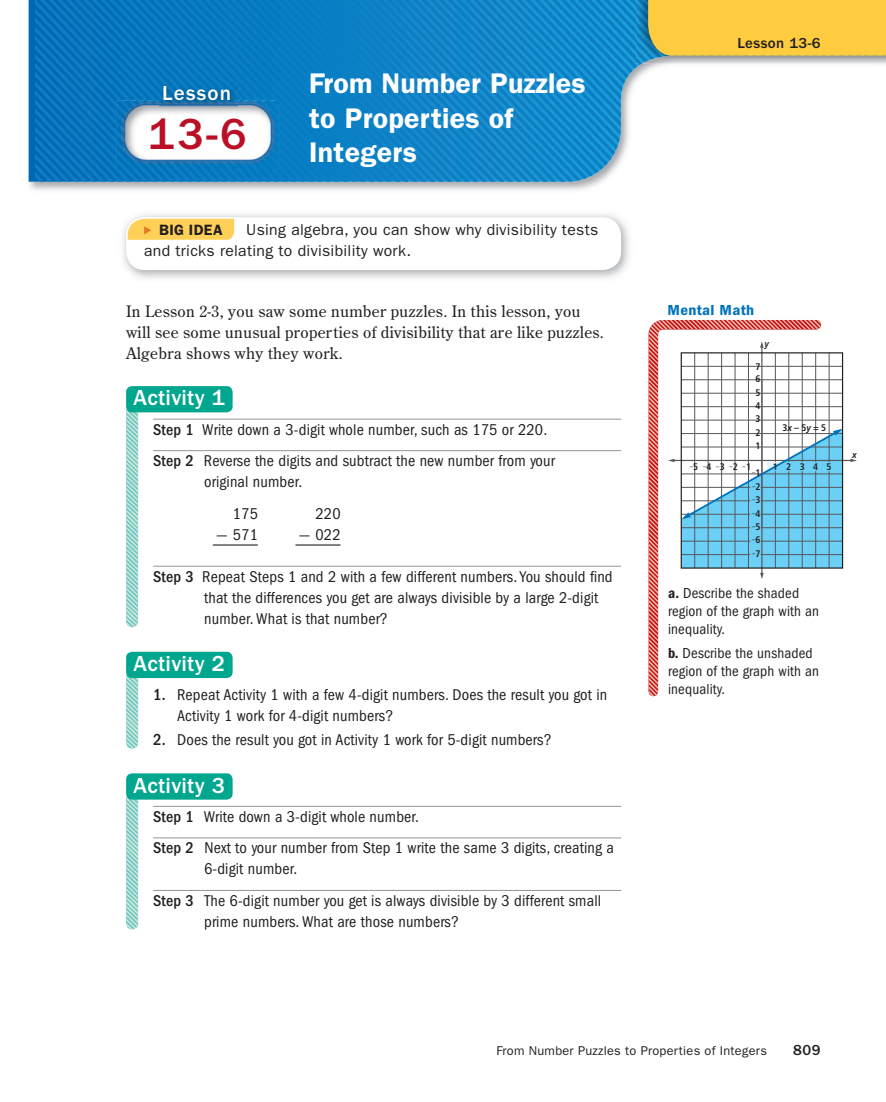
<style>
.page{position:relative;width:886px;height:1102px;background:#fff}
.page>*{position:absolute;margin:0;border:0;box-sizing:border-box;transform-origin:0 0}
.t1{font:500 45px "ITC Franklin Gothic Std";color:#ba0f25}
.t2{font:600 28.5px/34.5px "ITC Franklin Gothic Std";letter-spacing:.01em;color:#fff}
.t3{font:500 22.5px "ITC Franklin Gothic Std";letter-spacing:.01em;color:#fff}
.t4{font:500 21px "ITC Franklin Gothic Std";letter-spacing:.06em;color:#fff}
.t5{font:condensed 16.2px/31.5px "ITC Franklin Gothic Std";letter-spacing:.01em;color:#231f20}
.t6{font:15.75px/21px "Century Old Style Std";letter-spacing:.02em;color:#231f20}
.t7{font:15.75px/21px "ITC Franklin Gothic Std";letter-spacing:.02em;color:#231f20}
.t8{font:condensed 15px/18px "ITC Franklin Gothic Std";letter-spacing:.01em;color:#231f20}
.t9{font:500 15px "ITC Franklin Gothic Std";letter-spacing:.025em;color:#231f20}
.t10{font:15px "ITC Franklin Gothic Std Dm Cd";letter-spacing:.02em;color:#0072bc;scale:1.12 1}
.t11{font:600 15px "ITC Franklin Gothic Std";letter-spacing:.02em;color:#231f20}
.t12{font:12.75px "ITC Franklin Gothic Std";letter-spacing:.02em;color:#231f20}
.t13{font:700 condensed 9.6px/13.4px "Frutiger LT Std";letter-spacing:.88em;color:#231f20;text-align:justify}
.t14{font:italic 700 9.6px "Frutiger LT Std";color:#231f20;scale:.85 1}
.s1{font-weight:500}
.s2{font-family:"Uni Math";font-stretch:normal}
.s3{font-weight:500;font-size:16.5px}
.s4{font-style:italic;font-stretch:normal}
.s5{font-family:"ITC Franklin Gothic Std Dm Cd";font-stretch:normal}
</style>
<div class="page">
<img style="left:28px;top:0;width:1px;height:16px">
<img style="left:28px;top:16px;width:50px;height:175px">
<img style="left:36px;top:0;width:631px;height:182px">
<img style="left:117px;top:101px;width:162px;height:68px">
<img style="left:159px;top:82px;width:78px;height:26px">
<img style="left:636px;top:0;width:229px;height:64px">
<div style="left:126px;top:217px;width:495px;height:53px;border:2px solid #fff;border-radius:18px"></div>
<hr style="left:153px;top:418px;width:468px;height:1px;background:#939598">
<hr style="left:153px;top:450px;width:468px;height:1px;background:#939598">
<hr style="left:153px;top:565px;width:468px;height:1px;background:#939598">
<hr style="left:153px;top:805px;width:468px;height:1px;background:#939598">
<hr style="left:153px;top:837px;width:468px;height:1px;background:#939598">
<hr style="left:153px;top:889px;width:468px;height:1px;background:#939598">
<img style="left:126px;top:405px;width:12px;height:222px;border-radius:6px">
<div style="left:126px;top:386px;width:107px;height:26px;background:#00a78e;border-radius:6px"></div>
<hr style="left:213px;top:544px;width:45px;height:1px;background:#231f20">
<hr style="left:295px;top:544px;width:45px;height:1px;background:#231f20">
<img style="left:126px;top:670px;width:12px;height:78px;border-radius:6px">
<div style="left:126px;top:651px;width:107px;height:27px;background:#00a78e;border-radius:6px"></div>
<img style="left:126px;top:792px;width:12px;height:137px;border-radius:6px">
<div style="left:126px;top:773px;width:107px;height:26px;background:#00a78e;border-radius:6px"></div>
<svg style="left:127px;top:218px;width:107px;height:22px;background:#fdd263"></svg>
<hr style="left:681px;top:420px;width:162px;height:1px;background:#57585a">
<hr style="left:681px;top:406px;width:162px;height:1px;background:#57585a">
<hr style="left:681px;top:393px;width:162px;height:1px;background:#57585a">
<hr style="left:681px;top:379px;width:162px;height:1px;background:#57585a">
<hr style="left:681px;top:366px;width:162px;height:1px;background:#57585a">
<hr style="left:674px;top:460px;width:178px;height:1px;background:#57585a">
<svg style="left:850px;top:458px;width:7px;height:4px"></svg>
<hr style="left:829px;top:353px;width:1px;height:215px;background:#57585a">
<img style="left:649px;top:320px;width:172px;height:376px">
<div style="left:648px;top:0;width:238px;height:56px;background:#fecc3e"></div>
<svg style="left:681px;top:428px;width:162px;height:151px"></svg>
<p class="t4" style="left:162px;top:86px;width:71px">Lesson</p>
<p class="t1" style="left:148px;top:118px;width:100px">13-6</p>
<p class="t2" style="left:309px;top:69px;width:278px">From Number Puzzles to Properties of</p>
<p class="t2" style="left:309px;top:138px;width:109px">Integers</p>
<p class="t7" style="left:144px;top:220px;width:456px;text-indent:102px">Using algebra, you can show why divisibility tests and tricks relating to divisibility work.</p>
<p class="t11" style="left:159px;top:224px;width:65px">BIG IDEA</p>
<p class="t6" style="left:126px;top:302px;width:479px">In Lesson 2-3, you saw some number puzzles. In this lesson, you will see some unusual properties of divisibility that are like puzzles.<br>Algebra shows why they work.</p>
<p class="t3" style="left:134px;top:390px;width:93px">Activity 1</p>
<p class="t5" style="left:153px;top:414px;width:403px"><span class="s1">Step 1</span> Write down a 3-digit whole number, such as 175 or 220.<br><span class="s1">Step 2</span> Reverse the digits and subtract the new number from your</p>
<p class="t5" style="left:233px;top:467px;width:71px;text-indent:-29px">original number.<br>175</p>
<p class="t5" style="left:315px;top:498px;width:27px">220</p>
<p class="t5" style="left:215px;top:519px;width:44px"><span class="s2">-</span> 571</p>
<p class="t5" style="left:298px;top:519px;width:44px"><span class="s2">-</span> 022</p>
<p class="t5" style="left:204px;top:567px;width:410px;line-height:21px;text-indent:-51px"><span class="s1">Step 3</span> Repeat Steps 1 and 2 with a few different numbers. You should find that the differences you get are always divisible by a large 2-digit number. What is that number?</p>
<p class="t3" style="left:134px;top:655px;width:93px">Activity 2</p>
<p class="t5" style="left:177px;top:685px;width:432px;line-height:21px;text-indent:-24px"><span class="s3">1.</span> Repeat Activity 1 with a few 4-digit numbers. Does the result you got in<br>Activity 1 work for 4-digit numbers?</p>
<p class="t5" style="left:153px;top:725px;width:400px"><span class="s3">2.</span> Does the result you got in Activity 1 work for 5-digit numbers?</p>
<p class="t3" style="left:134px;top:777px;width:93px">Activity 3</p>
<p class="t5" style="left:153px;top:801px;width:462px"><span class="s1">Step 1</span> Write down a 3-digit whole number.<br><span class="s1">Step 2</span> Next to your number from Step 1 write the same 3 digits, creating a</p>
<p class="t5" style="left:153px;top:854px;width:450px;text-indent:51px">6-digit number.<br><span class="s1">Step 3</span> The 6-digit number you get is always divisible by 3 different small</p>
<p class="t5" style="left:204px;top:906px;width:257px">prime numbers. What are those numbers?</p>
<p class="t9" style="left:737px;top:38px;width:85px">Lesson 13-6</p>
<p class="t10" style="left:668px;top:305px;width:79px">Mental Math</p>
<p class="t14" style="left:764px;top:338px;width:7px">y</p>
<p class="t13" style="left:755px;top:359px;width:6px">7</p>
<p class="t13" style="left:755px;top:372px;width:6px">6</p>
<p class="t13" style="left:755px;top:385px;width:6px">5</p>
<p class="t13" style="left:755px;top:399px;width:6px">4</p>
<p class="t13" style="left:755px;top:412px;width:6px">3</p>
<p class="t13" style="left:755px;top:426px;width:6px">2</p>
<p class="t13" style="left:782px;top:421px;width:45px">3<span class="s4">x</span>– 5<span class="s4">y</span>=5</p>
<p class="t13" style="left:755px;top:439px;width:6px">1</p>
<p class="t13" style="left:755px;top:479px;width:6px">2</p>
<p class="t13" style="left:693px;top:460px;width:6px">5</p>
<p class="t13" style="left:773px;top:460px;width:60px">12345</p>
<p class="t13" style="left:706px;top:460px;width:46px">4 3 2 1</p>
<p class="t13" style="left:755px;top:466px;width:6px">1</p>
<p class="t13" style="left:755px;top:493px;width:6px">3<br>4<br>5<br>6<br>7</p>
<p class="t8" style="left:668px;top:584px;width:153px"><span class="s5">a.</span> Describe the shaded region of the graph with an inequality.</p>
<p class="t8" style="left:668px;top:644px;width:153px"><span class="s5">b.</span> Describe the unshaded region of the graph with an inequality.</p>
<p class="t14" style="left:852px;top:449px;width:7px">x</p>
<p class="t12" style="left:497px;top:1046px;width:272px">From Number Puzzles to Properties of Integers</p>
<p class="t9" style="left:793px;top:1044px;width:29px">809</p>
</div>
